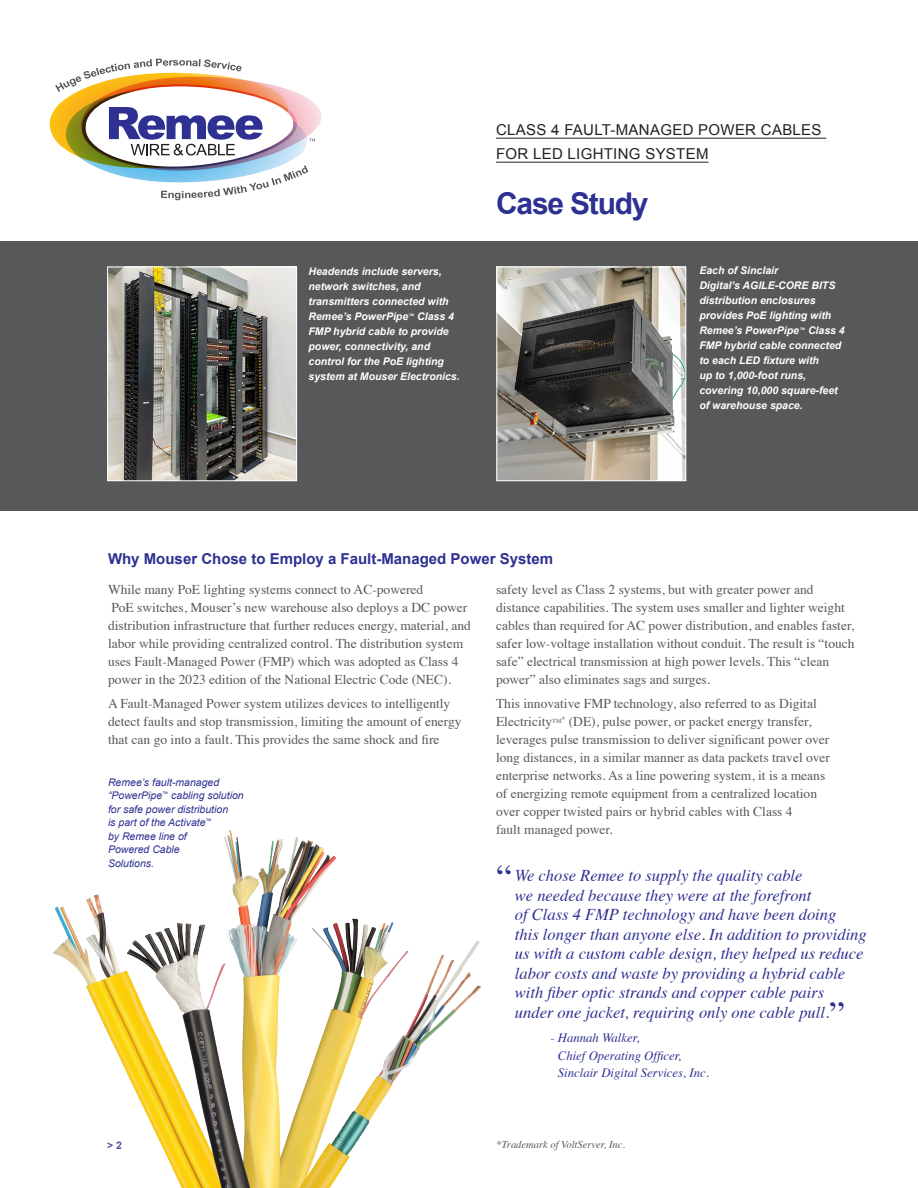
<style>
.page{position:relative;width:918px;height:1188px;background:#fff}
.page>*{position:absolute;margin:0;border:0;box-sizing:border-box;transform-origin:0 0}
.t1{font:700 30px "Arial";letter-spacing:-.04em;color:#2e3092}
.t2{font:italic 16.5px/19.5px "Times";color:#2e3092}
.t3{font:15px/24px "Arial";letter-spacing:.02em;color:#231f20}
.t4{font:700 15px "Arial";color:#2e3092}
.t5{font:13.5px/18px "Times";color:#57585a}
.t6{font:italic 12.75px/17.2px "Times";color:#2e3092}
.t7{font:italic 700 10.5px/15px "Arial";color:#fff}
.t8{font:italic 10.5px/13.5px "Arial";color:#2e3092}
.t9{font:italic 10.5px "Times";color:#57585a}
.t10{font:700 10.5px "Arial";color:#504fa1}
.s1{font-style:normal;font-size:36px}
</style>
<div class="page">
<svg style="left:49px;top:59px;width:272px;height:141px"></svg>
<img style="left:53px;top:829px;width:428px;height:359px">
<div style="left:0;top:241px;width:918px;height:270px;background:#57585a"></div>
<hr style="left:496px;top:138px;width:330px;height:1px;background:#231f20">
<hr style="left:496px;top:162px;width:213px;height:1px;background:#231f20">
<img style="left:109px;top:269px;width:186px;height:210px">
<div style="left:107px;top:267px;width:190px;height:214px;border:1px solid #fff"></div>
<img style="left:498px;top:269px;width:186px;height:210px">
<div style="left:496px;top:267px;width:190px;height:214px;border:1px solid #fff"></div>
<p class="t3" style="left:496px;top:118px;width:327px">CLASS 4 FAULT-MANAGED POWER CABLES<br>FOR LED LIGHTING SYSTEM</p>
<p class="t1" style="left:496px;top:184px;width:154px">Case Study</p>
<p class="t7" style="left:309px;top:264px;width:153px">Headends include servers, network switches, and transmitters connected with<br>Remee’s PowerPipe<sup>™</sup> Class 4<br>FMP hybrid cable to provide power, connectivity, and control for the PoE lighting system at Mouser Electronics.</p>
<p class="t7" style="left:699px;top:263px;width:147px">Each of Sinclair<br>Digital’s AGILE-CORE BITS distribution enclosures provides PoE lighting with<br>Remee’s PowerPipe<sup>™</sup> Class 4<br>FMP hybrid cable connected to each LED fixture with<br>up to 1,000-foot runs, covering 10,000 square-feet of warehouse space.</p>
<p class="t4" style="left:108px;top:549px;width:447px">Why Mouser Chose to Employ a Fault-Managed Power System</p>
<p class="t5" style="left:108px;top:579px;width:364px">While many PoE lighting systems connect to AC-powered<br>PoE switches, Mouser’s new warehouse also deploys a DC power distribution infrastructure that further reduces energy, material, and labor while providing centralized control. The distribution system uses Fault-Managed Power (FMP) which was adopted as Class 4 power in the 2023 edition of the National Electric Code (NEC).</p>
<p class="t5" style="left:108px;top:694px;width:355px">A Fault-Managed Power system utilizes devices to intelligently detect faults and stop transmission, limiting the amount of energy that can go into a fault. This provides the same shock and fire</p>
<p class="t5" style="left:496px;top:579px;width:360px">safety level as Class 2 systems, but with greater power and distance capabilities. The system uses smaller and lighter weight cables than required for AC power distribution, and enables faster, safer low-voltage installation without conduit. The result is “touch safe” electrical transmission at high power levels. This “clean power” also eliminates sags and surges.</p>
<p class="t5" style="left:496px;top:694px;width:336px">This innovative FMP technology, also referred to as Digital Electricity<sup>TM</sup><sup>*</sup> (DE), pulse power, or packet energy transfer, leverages pulse transmission to deliver significant power over long distances, in a similar manner as data packets travel over enterprise networks. As a line powering system, it is a means of energizing remote equipment from a centralized location over copper twisted pairs or hybrid cables with Class 4<br>fault managed power.</p>
<p class="t8" style="left:108px;top:776px;width:137px">Remee’s fault-managed “PowerPipe<sup>™</sup> cabling solution for safe power distribution<br>is part of the Activate<sup>™<br></sup>by Remee line of<br>Powered Cable<br>Solutions.</p>
<p class="t2" style="left:515px;top:865px;width:353px;text-indent:-18px"><span class="s1">“</span> We chose Remee to supply the quality cable<br>we needed because they were at the forefront<br>of Class 4 FMP technology and have been doing<br>this longer than anyone else. In addition to providing us with a custom cable design, they helped us reduce labor costs and waste by providing a hybrid cable with fiber optic strands and copper cable pairs under one jacket, requiring only one cable pull.<span class="s1">”</span></p>
<p class="t6" style="left:558px;top:1029px;width:153px;text-indent:-7px">- Hannah Walker,<br>Chief Operating Officer,<br>Sinclair Digital Services, Inc.</p>
<p class="t10" style="left:107px;top:1138px;width:16px">&gt; 2</p>
<p class="t9" style="left:496px;top:1136px;width:130px">*Trademark of VoltServer, Inc.</p>
</div>
